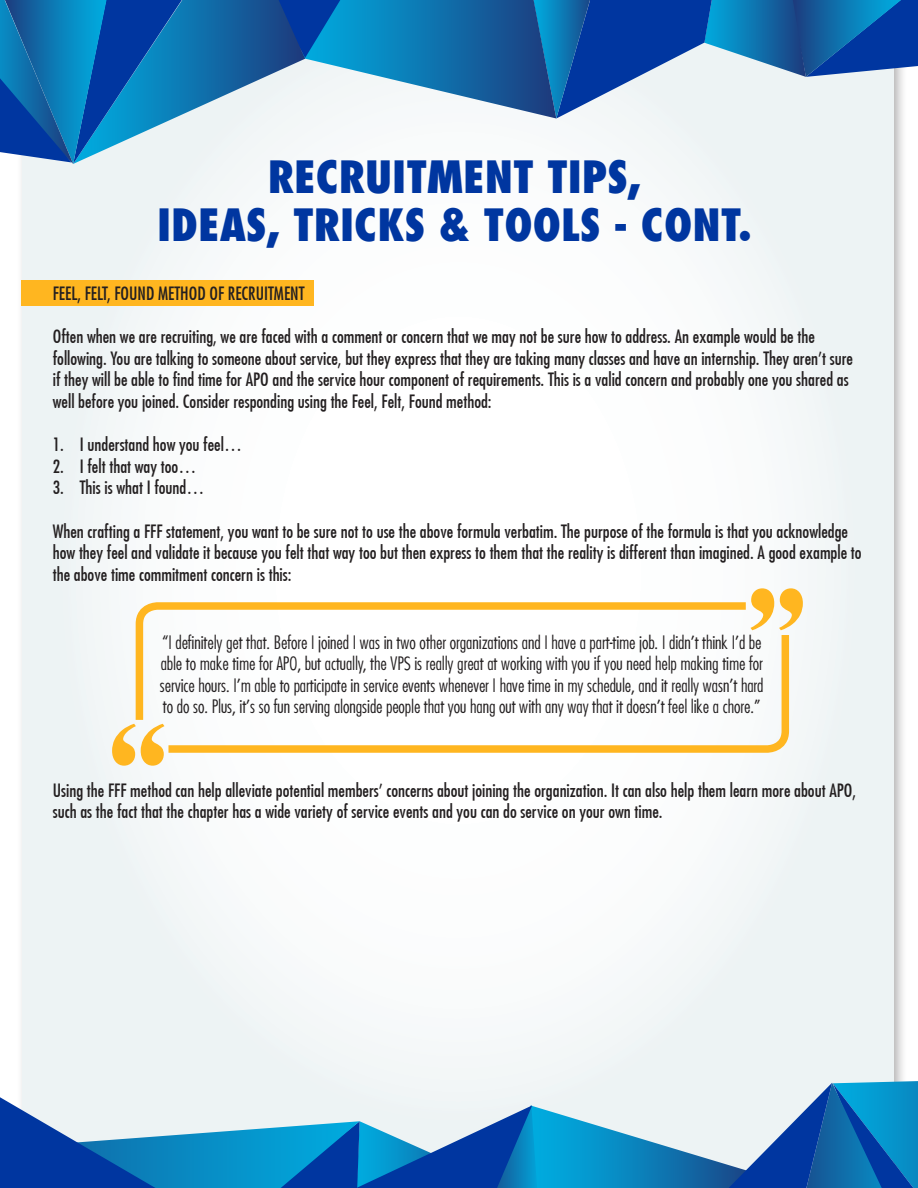
<style>
.page{position:relative;width:918px;height:1188px;background:#fff}
.page>*{position:absolute;margin:0;border:0;box-sizing:border-box;transform-origin:0 0}
.list_level_1{font:153px "Engravers";color:#ffb620}
.t1{font:800 condensed 43.5px "Futura";color:#0036a0}
.list_level_1-2{font:500 condensed 18px/21.6px "Futura";color:#231f20}
.list_level_1-3{font:300 condensed 18px/21.6px "Futura";color:#231f20;text-align:justify}
</style>
<div class="page">
<div style="left:22px;top:0;width:871px;height:1174px;background:#f8fafa"></div>
<svg style="left:0;top:0;width:918px;height:164px"></svg>
<svg style="left:0;top:1081px;width:918px;height:107px"></svg>
<div style="left:21px;top:281px;width:293px;height:25px;background:#ffb620"></div>
<svg style="left:135px;top:602px;width:611px;height:118px"></svg>
<svg style="left:161px;top:628px;width:629px;height:125px"></svg>
<p class="t1" style="left:268px;top:149px;width:375px">RECRUITMENT TIPS,</p>
<p class="t1" style="left:157px;top:197px;width:596px">IDEAS, TRICKS &amp; TOOLS - CONT.</p>
<p class="list_level_1-2" style="left:53px;top:282px;width:253px">FEEL, FELT, FOUND METHOD OF RECRUITMENT</p>
<p class="list_level_1-2" style="left:53px;top:326px;width:802px">Often when we are recruiting, we are faced with a comment or concern that we may not be sure how to address. An example would be the following. You are talking to someone about service, but they express that they are taking many classes and have an internship. They aren’t sure if they will be able to find time for APO and the service hour component of requirements. This is a valid concern and probably one you shared as well before you joined. Consider responding using the Feel, Felt, Found method:</p>
<p class="list_level_1-2" style="left:53px;top:434px;width:191px">1. I understand how you feel…</p>
<p class="list_level_1-2" style="left:53px;top:455px;width:145px">2. I felt that way too…</p>
<p class="list_level_1-2" style="left:53px;top:477px;width:153px">3. This is what I found…</p>
<p class="list_level_1-2" style="left:53px;top:520px;width:810px">When crafting a FFF statement, you want to be sure not to use the above formula verbatim. The purpose of the formula is that you acknowledge how they feel and validate it because you felt that way too but then express to them that the reality is different than imagined. A good example to the above time commitment concern is this:</p>
<p class="list_level_1" style="left:823px;top:667px;width:92px;rotate:-180deg">“</p>
<p class="list_level_1-3" style="left:160px;top:631px;width:605px">“I definitely get that. Before I joined I was in two other organizations and I have a part-time job. I didn’t think I’d be able to make time for APO, but actually, the VPS is really great at working with you if you need help making time for service hours. I’m able to participate in service events whenever I have time in my schedule, and it really wasn’t hard to do so. Plus, it’s so fun serving alongside people that you hang out with any way that it doesn’t feel like a chore.”</p>
<p class="list_level_1" style="left:92px;top:687px;width:92px">“</p>
<p class="list_level_1-2" style="left:53px;top:779px;width:805px">Using the FFF method can help alleviate potential members’ concerns about joining the organization. It can also help them learn more about APO, such as the fact that the chapter has a wide variety of service events and you can do service on your own time.</p>
</div>
